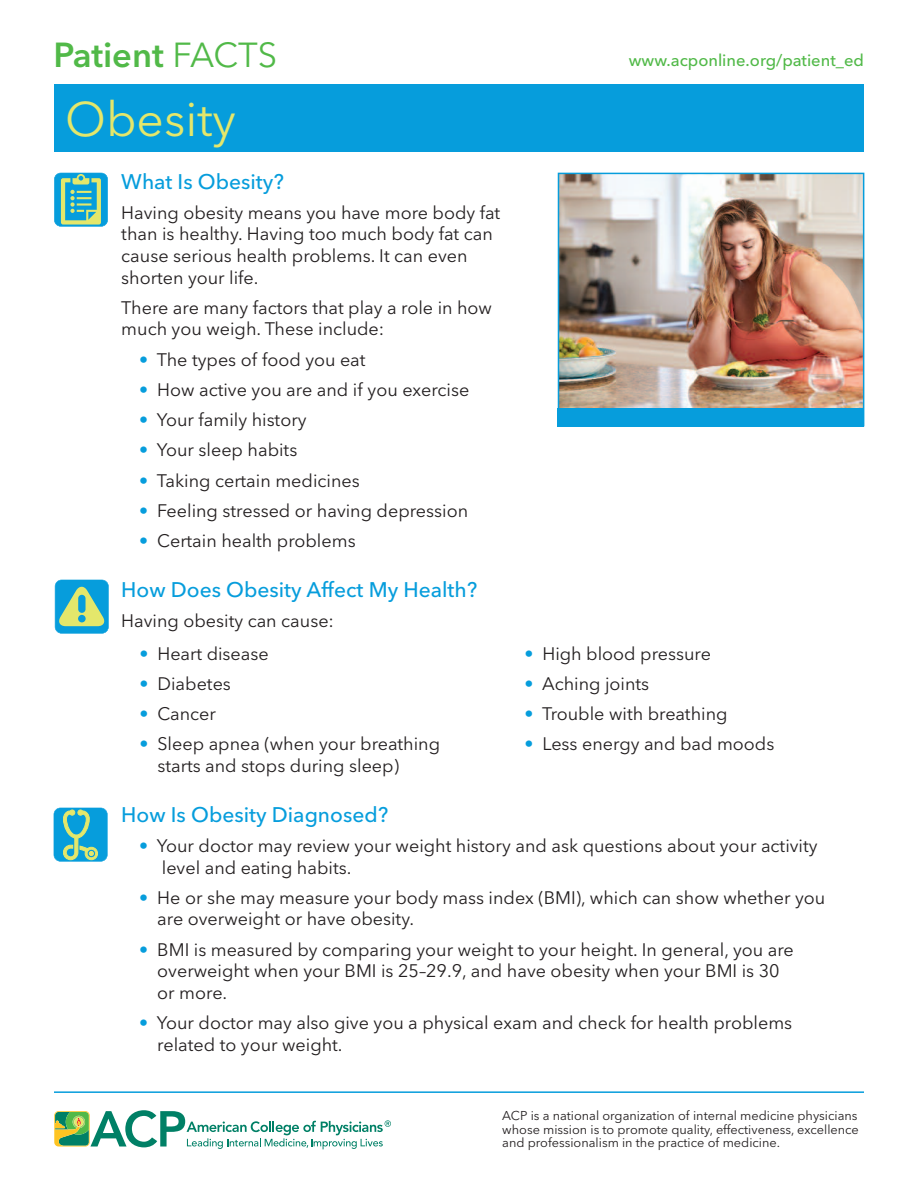
<style>
.page{position:relative;width:918px;height:1188px;background:#fff}
.page>*{position:absolute;margin:0;border:0;box-sizing:border-box;transform-origin:0 0}
.t1{font:48px "Avenir Next LT Pro";color:#e4e76b}
.t2{font:600 34.5px "Avenir Next LT Pro";color:#51b948}
.t3{font:500 21px "Avenir Next LT Pro";color:#069ddc}
.t4{font:18px/21.6px "Avenir Next LT Pro";color:#231f20}
.t5{font:500 16.5px "Avenir Next LT Pro";color:#51b948}
.t6{font:12.75px/13.5px "Avenir Next LT Pro";color:#231f20;text-align:justify}
.s1{font-weight:400}
.s2{color:#069ddc}
</style>
<div class="page">
<div style="left:54px;top:85px;width:810px;height:67px;background:#069ddc"></div>
<svg style="left:54px;top:1110px;width:337px;height:39px"></svg>
<div style="left:55px;top:580px;width:53px;height:53px;background:#069ddc;border-radius:6px"></div>
<svg style="left:59px;top:587px;width:45px;height:39px"></svg>
<div style="left:78px;top:595px;width:8px;height:18px;background:#069ddc;border-radius:4px"></div>
<div style="left:78px;top:615px;width:8px;height:7px;background:#069ddc;border-radius:50%"></div>
<div style="left:55px;top:580px;width:54px;height:54px;border:1px solid #069ddc;border-radius:7px"></div>
<div style="left:54px;top:808px;width:53px;height:53px;background:#069ddc;border-radius:6px"></div>
<svg style="left:63px;top:810px;width:35px;height:50px"></svg>
<div style="left:54px;top:808px;width:54px;height:54px;border:1px solid #069ddc;border-radius:7px"></div>
<div style="left:54px;top:173px;width:54px;height:53px;background:#069ddc;border-radius:6px"></div>
<svg style="left:61px;top:175px;width:40px;height:50px"></svg>
<div style="left:54px;top:173px;width:54px;height:54px;border:1px solid #069ddc;border-radius:7px"></div>
<img style="left:561px;top:176px;width:300px;height:232px">
<div style="left:558px;top:173px;width:306px;height:253px;border:2px solid #069ddc"></div>
<div style="left:558px;top:408px;width:306px;height:18px;background:#069ddc"></div>
<hr style="left:54px;top:1091px;width:810px;height:2px;background:#069ddc">
<h2 class="t2" style="left:54px;top:42px;width:225px">Patient <span class="s1">FACTS</span></h2>
<h1 class="t1" style="left:65px;top:102px;width:172px">Obesity</h1>
<p class="t3" style="left:121px;top:174px;width:164px">What Is Obesity?</p>
<p class="t4" style="left:121px;top:204px;width:380px">Having obesity means you have more body fat than is healthy. Having too much body fat can cause serious health problems. It can even shorten your life.</p>
<p class="t4" style="left:121px;top:299px;width:372px">There are many factors that play a role in how much you weigh. These include:</p>
<p class="t4" style="left:139px;top:351px;width:228px"><span class="s2">•</span> The types of food you eat</p>
<p class="t4" style="left:139px;top:381px;width:332px"><span class="s2">•</span> How active you are and if you exercise</p>
<p class="t4" style="left:139px;top:411px;width:169px"><span class="s2">•</span> Your family history</p>
<p class="t4" style="left:139px;top:441px;width:160px"><span class="s2">•</span> Your sleep habits</p>
<p class="t4" style="left:139px;top:472px;width:222px"><span class="s2">•</span> Taking certain medicines</p>
<p class="t4" style="left:139px;top:502px;width:330px"><span class="s2">•</span> Feeling stressed or having depression</p>
<p class="t4" style="left:139px;top:532px;width:218px"><span class="s2">•</span> Certain health problems</p>
<p class="t3" style="left:121px;top:583px;width:357px">How Does Obesity Affect My Health?</p>
<p class="t4" style="left:121px;top:612px;width:214px">Having obesity can cause:</p>
<p class="t4" style="left:139px;top:645px;width:131px"><span class="s2">•</span> Heart disease</p>
<p class="t4" style="left:139px;top:675px;width:93px"><span class="s2">•</span> Diabetes</p>
<p class="t4" style="left:139px;top:705px;width:78px"><span class="s2">•</span> Cancer</p>
<p class="t4" style="left:157px;top:735px;width:284px;text-indent:-18px"><span class="s2">•</span> Sleep apnea (when your breathing starts and stops during sleep)</p>
<p class="t5" style="left:629px;top:55px;width:237px">www.acponline.org/patient_ed</p>
<p class="t4" style="left:525px;top:645px;width:188px"><span class="s2">•</span> High blood pressure</p>
<p class="t4" style="left:525px;top:675px;width:126px"><span class="s2">•</span> Aching joints</p>
<p class="t4" style="left:525px;top:705px;width:205px"><span class="s2">•</span> Trouble with breathing</p>
<p class="t4" style="left:525px;top:735px;width:251px"><span class="s2">•</span> Less energy and bad moods</p>
<p class="t3" style="left:121px;top:807px;width:268px">How Is Obesity Diagnosed?</p>
<p class="t4" style="left:162px;top:837px;width:657px;text-indent:-23px"><span class="s2">•</span> Your doctor may review your weight history and ask questions about your activity level and eating habits.</p>
<p class="t4" style="left:157px;top:889px;width:669px;text-indent:-18px"><span class="s2">•</span> He or she may measure your body mass index (BMI), which can show whether you are overweight or have obesity.</p>
<p class="t4" style="left:157px;top:941px;width:638px;text-indent:-18px"><span class="s2">•</span> BMI is measured by comparing your weight to your height. In general, you are overweight when your BMI is 25–29.9, and have obesity when your BMI is 30 or more.</p>
<p class="t4" style="left:157px;top:1014px;width:636px;text-indent:-18px"><span class="s2">•</span> Your doctor may also give you a physical exam and check for health problems related to your weight.</p>
<p class="t6" style="left:502px;top:1110px;width:358px">ACP is a national organization of internal medicine physicians whose mission is to promote quality, effectiveness, excellence and professionalism in the practice of medicine.</p>
</div>
